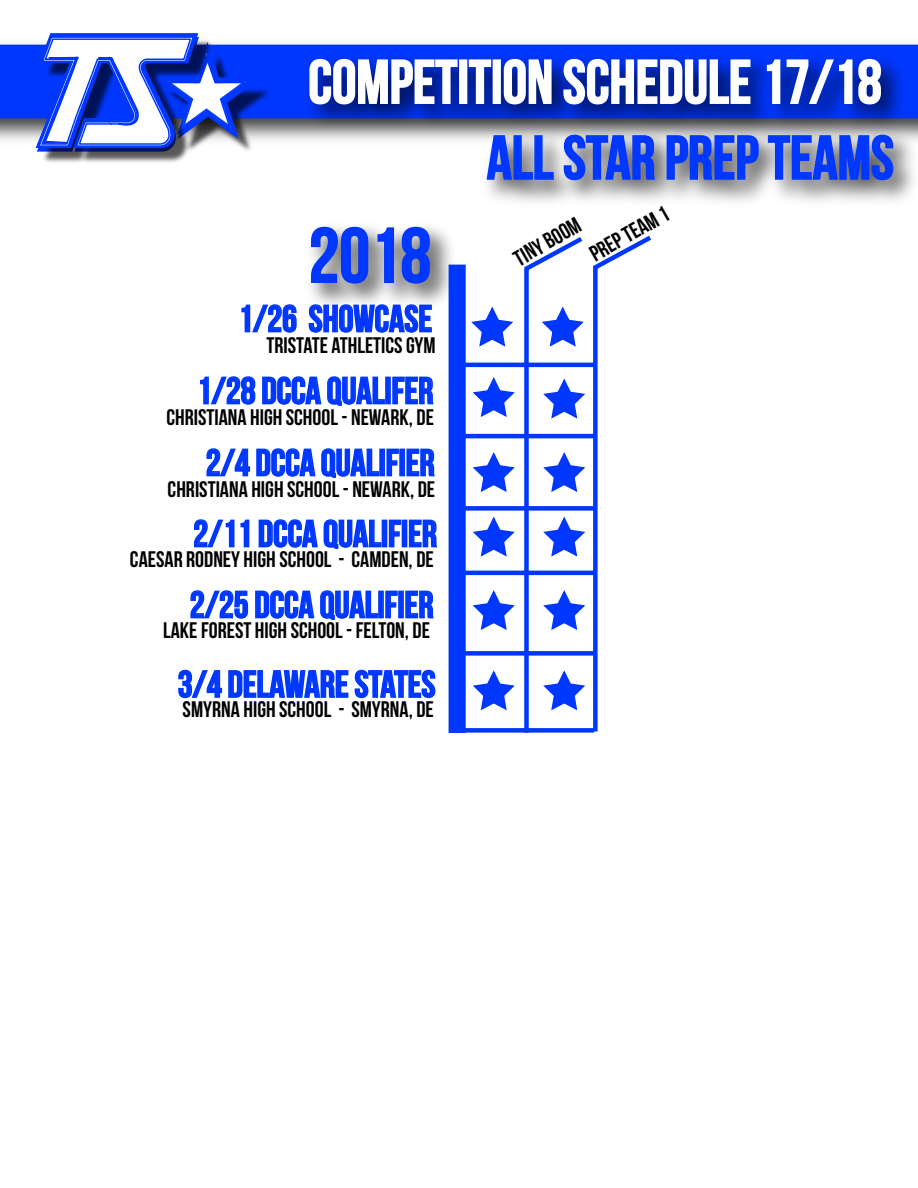
<style>
.page{position:relative;width:918px;height:1188px;background:#fff}
.page>*{position:absolute;margin:0;border:0;box-sizing:border-box;transform-origin:0 0}
.t1{font:61.5px "Bebas Neue";color:#fff}
.t2{font:61.5px "Bebas Neue";color:#0037ff}
.t3{font:37.5px "Bebas Neue";color:#0037ff}
.t4{font:22.5px/34.2px "Bebas Neue";color:#000}
</style>
<div class="page">
<img style="left:0;top:43px;width:295px;height:98px">
<div style="left:0;top:45px;width:295px;height:73px;background:#0037ff"></div>
<img style="left:295px;top:43px;width:623px;height:98px">
<svg style="left:309px;top:58px;width:149px;height:47px;background:#3c57bd"></svg>
<div style="left:459px;top:59px;width:8px;height:45px;border:2px solid #fff"></div>
<svg style="left:468px;top:59px;width:24px;height:46px"></svg>
<div style="left:493px;top:59px;width:8px;height:45px;border:2px solid #fff"></div>
<svg style="left:503px;top:58px;width:49px;height:47px;background:#445cb7"></svg>
<svg style="left:563px;top:58px;width:188px;height:47px;background:#3c58bf"></svg>
<svg style="left:766px;top:58px;width:116px;height:47px;background:#2c4fd0"></svg>
<img style="left:43px;top:152px;width:145px;height:11px">
<svg style="left:35px;top:33px;width:241px;height:119px"></svg>
<svg style="left:206px;top:448px;width:174px;height:30px"></svg>
<div style="left:379px;top:449px;width:6px;height:27px;border:2px solid #0037ff"></div>
<svg style="left:386px;top:448px;width:14px;height:29px"></svg>
<div style="left:399px;top:449px;width:6px;height:27px;border:2px solid #0037ff"></div>
<svg style="left:406px;top:448px;width:29px;height:29px"></svg>
<svg style="left:194px;top:519px;width:56px;height:29px"></svg>
<svg style="left:258px;top:519px;width:124px;height:30px"></svg>
<div style="left:382px;top:520px;width:5px;height:27px;border:2px solid #0037ff"></div>
<svg style="left:388px;top:519px;width:14px;height:29px"></svg>
<div style="left:402px;top:520px;width:5px;height:27px;border:2px solid #0037ff"></div>
<svg style="left:408px;top:519px;width:30px;height:29px"></svg>
<svg style="left:190px;top:590px;width:189px;height:30px"></svg>
<div style="left:378px;top:591px;width:6px;height:27px;border:2px solid #0037ff"></div>
<svg style="left:385px;top:590px;width:14px;height:29px"></svg>
<div style="left:398px;top:591px;width:6px;height:27px;border:2px solid #0037ff"></div>
<svg style="left:405px;top:590px;width:29px;height:29px"></svg>
<img style="left:435px;top:228px;width:28px;height:89px">
<svg style="left:200px;top:226px;width:235px;height:180px"></svg>
<div style="left:449px;top:265px;width:17px;height:468px;background:#0037ff;border:2px solid #0037ff"></div>
<hr style="left:453px;top:363px;width:141px;height:4px;background:#0037ff">
<hr style="left:453px;top:571px;width:141px;height:4px;background:#0037ff">
<div style="left:453px;top:651px;width:141px;height:5px;background:#0037ff"></div>
<div style="left:453px;top:728px;width:141px;height:5px;background:#0037ff"></div>
<svg style="left:178px;top:669px;width:258px;height:30px"></svg>
<hr style="left:454px;top:434px;width:140px;height:4px;background:#0037ff">
<svg style="left:471px;top:306px;width:42px;height:41px"></svg>
<svg style="left:473px;top:516px;width:42px;height:41px"></svg>
<svg style="left:473px;top:590px;width:42px;height:40px"></svg>
<svg style="left:473px;top:670px;width:42px;height:41px"></svg>
<div style="left:453px;top:506px;width:141px;height:5px;background:#0037ff"></div>
<svg style="left:473px;top:452px;width:42px;height:40px"></svg>
<svg style="left:522px;top:235px;width:129px;height:498px"></svg>
<svg style="left:473px;top:377px;width:42px;height:40px"></svg>
<img style="left:474px;top:114px;width:444px;height:88px">
<svg style="left:486px;top:134px;width:69px;height:46px;background:#96a1ca"></svg>
<svg style="left:563px;top:134px;width:93px;height:47px;background:#8390be"></svg>
<svg style="left:666px;top:134px;width:93px;height:47px;background:#7d8ab8"></svg>
<svg style="left:767px;top:134px;width:127px;height:47px;background:#7f8cbc"></svg>
<h1 class="t1" style="left:308px;top:48px;width:575px">COMPETITION SCHEDULE 17/18</h1>
<h1 class="t2" style="left:487px;top:124px;width:409px">ALL STAR PREP TEAMS</h1>
<h2 class="t3" style="left:238px;top:298px;width:196px">1/26 SHOWCASE</h2>
<p class="t4" style="left:266px;top:328px;width:171px">TRISTATE ATHLETICS GYM</p>
<h2 class="t3" style="left:197px;top:370px;width:238px">1/28 DCCA QUALIFER</h2>
<p class="t4" style="left:166px;top:400px;width:269px">CHRISTIANA HIGH SCHOOL - NEWARK, DE</p>
<h2 class="t3" style="left:206px;top:442px;width:230px">2/4 DCCA QUALIFIER</h2>
<p class="t4" style="left:168px;top:472px;width:269px">CHRISTIANA HIGH SCHOOL - NEWARK, DE</p>
<h2 class="t3" style="left:193px;top:513px;width:245px">2/11 DCCA QUALIFIER</h2>
<p class="t4" style="left:130px;top:542px;width:305px">CAESAR RODNEY HIGH SCHOOL - CAMDEN, DE</p>
<h2 class="t3" style="left:190px;top:584px;width:245px">2/25 DCCA QUALIFIER</h2>
<p class="t4" style="left:163px;top:613px;width:268px">LAKE FOREST HIGH SCHOOL - FELTON, DE</p>
<h2 class="t3" style="left:178px;top:664px;width:259px">3/4 DELAWARE STATES</h2>
<p class="t4" style="left:183px;top:692px;width:253px">SMYRNA HIGH SCHOOL - SMYRNA, DE</p>
<p class="t4" style="left:566px;top:211px;width:89px;text-indent:-68px;rotate:-30deg">TINY BOOM<br>PREP TEAM 1</p>
</div>
